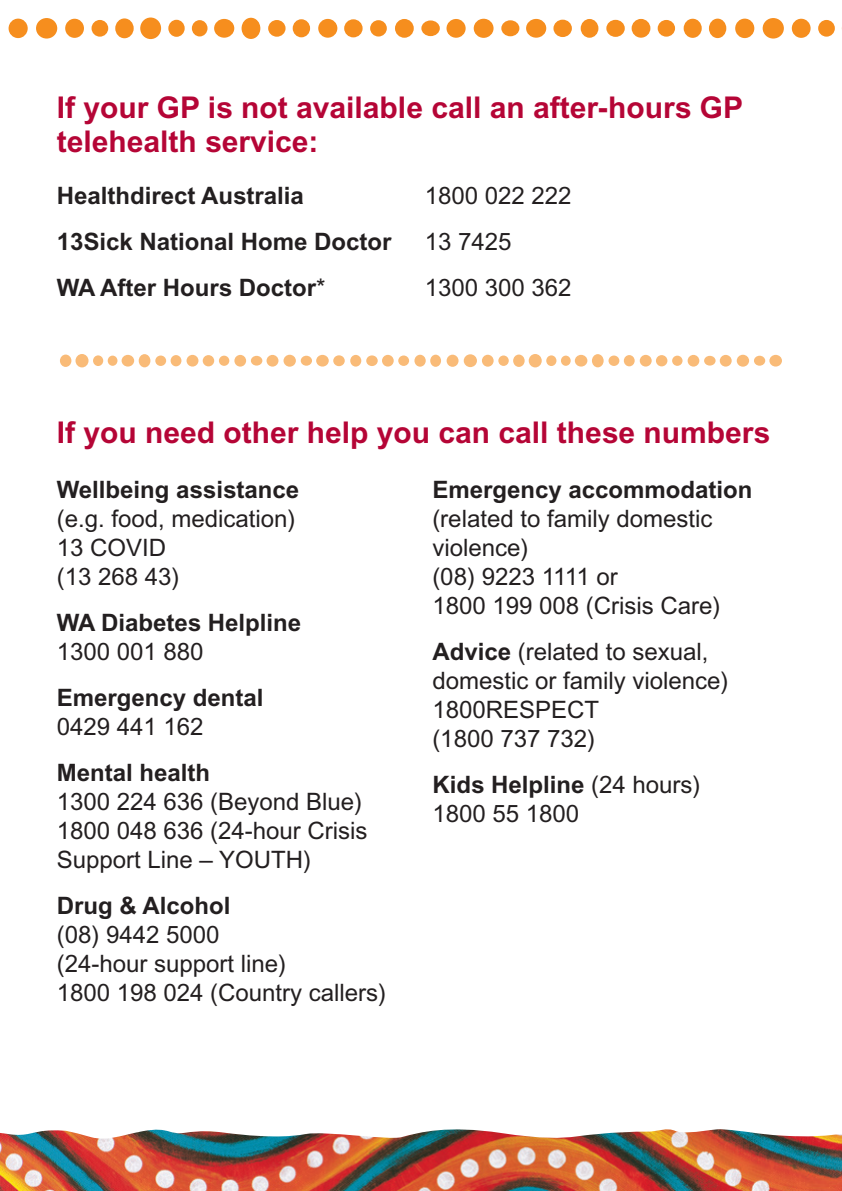
<style>
.page{position:relative;width:842px;height:1191px;background:#fff}
.page>*{position:absolute;margin:0;border:0;box-sizing:border-box;transform-origin:0 0}
.Sub_head_H2{font:700 30px/34px "Arial MT Std";color:#b50536}
.Body_copy{font:24px/29px "Arial MT Std";color:#231f20}
.Body_copy-2{font:700 24px/29px "Arial MT Std";color:#231f20}
.s1{font-weight:400}
.s2{font-weight:700}
</style>
<div class="page">
<img style="left:0;top:1129px;width:842px;height:62px">
<div style="left:9px;top:19px;width:19px;height:19px;background:#f68e1e;border-radius:50%"></div>
<div style="left:36px;top:18px;width:21px;height:21px;background:#f68e1e;border-radius:50%"></div>
<div style="left:65px;top:19px;width:19px;height:19px;background:#f68e1e;border-radius:50%"></div>
<div style="left:92px;top:20px;width:16px;height:17px;background:#f68e1e;border-radius:50%"></div>
<div style="left:115px;top:18px;width:19px;height:20px;background:#f68e1e;border-radius:50%"></div>
<div style="left:140px;top:18px;width:21px;height:21px;background:#f68e1e;border-radius:50%"></div>
<div style="left:168px;top:20px;width:17px;height:17px;background:#f68e1e;border-radius:50%"></div>
<div style="left:192px;top:20px;width:15px;height:16px;background:#f68e1e;border-radius:50%"></div>
<div style="left:214px;top:19px;width:20px;height:19px;background:#f68e1e;border-radius:50%"></div>
<div style="left:242px;top:18px;width:18px;height:21px;background:#f68e1e;border-radius:50%"></div>
<div style="left:268px;top:20px;width:18px;height:17px;background:#f68e1e;border-radius:50%"></div>
<div style="left:293px;top:19px;width:17px;height:18px;background:#f68e1e;border-radius:50%"></div>
<div style="left:318px;top:19px;width:19px;height:19px;background:#f68e1e;border-radius:50%"></div>
<div style="left:344px;top:19px;width:19px;height:18px;background:#f68e1e;border-radius:50%"></div>
<div style="left:370px;top:20px;width:17px;height:17px;background:#f68e1e;border-radius:50%"></div>
<div style="left:395px;top:19px;width:19px;height:19px;background:#f68e1e;border-radius:50%"></div>
<div style="left:421px;top:20px;width:19px;height:16px;background:#f68e1e;border-radius:50%"></div>
<div style="left:446px;top:19px;width:20px;height:19px;background:#f68e1e;border-radius:50%"></div>
<div style="left:474px;top:19px;width:19px;height:19px;background:#f68e1e;border-radius:50%"></div>
<div style="left:501px;top:20px;width:18px;height:16px;background:#f68e1e;border-radius:50%"></div>
<div style="left:526px;top:19px;width:20px;height:19px;background:#f68e1e;border-radius:50%"></div>
<div style="left:553px;top:20px;width:19px;height:17px;background:#f68e1e;border-radius:50%"></div>
<div style="left:581px;top:19px;width:17px;height:19px;background:#f68e1e;border-radius:50%"></div>
<div style="left:606px;top:20px;width:19px;height:17px;background:#f68e1e;border-radius:50%"></div>
<div style="left:632px;top:19px;width:18px;height:19px;background:#f68e1e;border-radius:50%"></div>
<div style="left:658px;top:20px;width:17px;height:17px;background:#f68e1e;border-radius:50%"></div>
<div style="left:684px;top:19px;width:18px;height:19px;background:#f68e1e;border-radius:50%"></div>
<div style="left:709px;top:19px;width:17px;height:19px;background:#f68e1e;border-radius:50%"></div>
<div style="left:735px;top:19px;width:19px;height:19px;background:#f68e1e;border-radius:50%"></div>
<div style="left:763px;top:18px;width:21px;height:21px;background:#f68e1e;border-radius:50%"></div>
<div style="left:792px;top:19px;width:18px;height:19px;background:#f68e1e;border-radius:50%"></div>
<div style="left:818px;top:20px;width:17px;height:17px;background:#f68e1e;border-radius:50%"></div>
<svg style="left:60px;top:354px;width:11px;height:13px"></svg>
<svg style="left:76px;top:354px;width:13px;height:13px"></svg>
<div style="left:93px;top:355px;width:10px;height:11px;background:#f9bb78;border-radius:50%"></div>
<svg style="left:108px;top:355px;width:9px;height:11px"></svg>
<div style="left:122px;top:355px;width:12px;height:11px;background:#f9bb78;border-radius:50%"></div>
<div style="left:139px;top:354px;width:11px;height:13px;background:#f9bb78;border-radius:50%"></div>
<svg style="left:155px;top:355px;width:11px;height:11px"></svg>
<div style="left:171px;top:355px;width:10px;height:11px;background:#f9bb78;border-radius:50%"></div>
<div style="left:187px;top:355px;width:11px;height:11px;background:#f9bb78;border-radius:50%"></div>
<div style="left:203px;top:355px;width:11px;height:11px;background:#f9bb78;border-radius:50%"></div>
<div style="left:219px;top:356px;width:10px;height:10px;background:#f9bb78;border-radius:50%"></div>
<div style="left:234px;top:355px;width:12px;height:11px;background:#f9bb78;border-radius:50%"></div>
<div style="left:251px;top:356px;width:11px;height:9px;background:#f9bb78;border-radius:50%"></div>
<div style="left:267px;top:355px;width:11px;height:11px;background:#f9bb78;border-radius:50%"></div>
<svg style="left:283px;top:355px;width:13px;height:12px"></svg>
<div style="left:301px;top:356px;width:11px;height:10px;background:#f9bb78;border-radius:50%"></div>
<div style="left:316px;top:355px;width:13px;height:11px;background:#f9bb78;border-radius:50%"></div>
<svg style="left:333px;top:355px;width:12px;height:11px"></svg>
<div style="left:350px;top:355px;width:11px;height:11px;background:#f9bb78;border-radius:50%"></div>
<svg style="left:366px;top:355px;width:12px;height:11px"></svg>
<div style="left:382px;top:355px;width:12px;height:11px;background:#f9bb78;border-radius:50%"></div>
<svg style="left:398px;top:355px;width:11px;height:11px"></svg>
<svg style="left:414px;top:355px;width:12px;height:12px"></svg>
<div style="left:430px;top:355px;width:11px;height:12px;background:#f9bb78;border-radius:50%"></div>
<div style="left:447px;top:355px;width:11px;height:12px;background:#f9bb78;border-radius:50%"></div>
<svg style="left:464px;top:354px;width:13px;height:13px"></svg>
<svg style="left:482px;top:355px;width:12px;height:12px"></svg>
<svg style="left:498px;top:355px;width:11px;height:11px"></svg>
<svg style="left:513px;top:354px;width:12px;height:13px"></svg>
<div style="left:529px;top:354px;width:13px;height:13px;background:#f9bb78;border-radius:50%"></div>
<div style="left:546px;top:355px;width:10px;height:11px;background:#f9bb78;border-radius:50%"></div>
<svg style="left:561px;top:355px;width:10px;height:11px"></svg>
<div style="left:575px;top:355px;width:12px;height:11px;background:#f9bb78;border-radius:50%"></div>
<svg style="left:592px;top:354px;width:12px;height:13px"></svg>
<svg style="left:608px;top:355px;width:11px;height:11px"></svg>
<div style="left:624px;top:355px;width:11px;height:11px;background:#f9bb78;border-radius:50%"></div>
<div style="left:640px;top:355px;width:12px;height:11px;background:#f9bb78;border-radius:50%"></div>
<div style="left:656px;top:355px;width:11px;height:11px;background:#f9bb78;border-radius:50%"></div>
<div style="left:672px;top:356px;width:10px;height:10px;background:#f9bb78;border-radius:50%"></div>
<div style="left:688px;top:355px;width:11px;height:11px;background:#f9bb78;border-radius:50%"></div>
<div style="left:704px;top:356px;width:12px;height:9px;background:#f9bb78;border-radius:50%"></div>
<div style="left:720px;top:355px;width:12px;height:11px;background:#f9bb78;border-radius:50%"></div>
<div style="left:737px;top:355px;width:12px;height:12px;background:#f9bb78;border-radius:50%"></div>
<div style="left:754px;top:356px;width:11px;height:10px;background:#f9bb78;border-radius:50%"></div>
<svg style="left:769px;top:355px;width:13px;height:11px"></svg>
<h2 class="Sub_head_H2" style="left:57px;top:90px;width:688px">If your GP is not available call an after-hours GP telehealth service:</h2>
<p class="Body_copy-2" style="left:57px;top:181px;width:249px">Healthdirect Australia</p>
<p class="Body_copy" style="left:425px;top:181px;width:148px">1800 022 222</p>
<p class="Body_copy-2" style="left:57px;top:227px;width:336px">13Sick National Home Doctor</p>
<p class="Body_copy" style="left:425px;top:227px;width:88px">13 7425</p>
<p class="Body_copy-2" style="left:57px;top:273px;width:270px">WA After Hours Doctor<span class="s1">*</span></p>
<p class="Body_copy" style="left:425px;top:273px;width:148px">1300 300 362</p>
<h2 class="Sub_head_H2" style="left:57px;top:415px;width:715px">If you need other help you can call these numbers</h2>
<p class="Body_copy" style="left:57px;top:475px;width:244px"><span class="s2">Wellbeing assistance </span>(e.g. food, medication)<br>13 COVID<br>(13 268 43)</p>
<p class="Body_copy-2" style="left:57px;top:607px;width:246px">WA Diabetes Helpline<br><span class="s1">1300 001 880</span></p>
<p class="Body_copy-2" style="left:57px;top:682px;width:208px">Emergency dental<br><span class="s1">0429 441 162</span></p>
<p class="Body_copy" style="left:57px;top:758px;width:312px"><span class="s2">Mental health<br></span>1300 224 636 (Beyond Blue)<br>1800 048 636 (24-hour Crisis<br>Support Line – YOUTH)</p>
<p class="Body_copy" style="left:57px;top:891px;width:331px"><span class="s2">Drug &amp; Alcohol<br></span>(08) 9442 5000<br>(24-hour support line)<br>1800 198 024 (Country callers)</p>
<p class="Body_copy" style="left:432px;top:475px;width:322px"><span class="s2">Emergency accommodation </span>(related to family domestic violence)<br>(08) 9223 1111 or<br>1800 199 008 (Crisis Care)</p>
<p class="Body_copy" style="left:432px;top:637px;width:298px"><span class="s2">Advice</span> (related to sexual, domestic or family violence)<br>1800RESPECT<br>(1800 737 732)</p>
<p class="Body_copy" style="left:432px;top:770px;width:270px"><span class="s2">Kids Helpline</span> (24 hours)<br>1800 55 1800</p>
</div>
